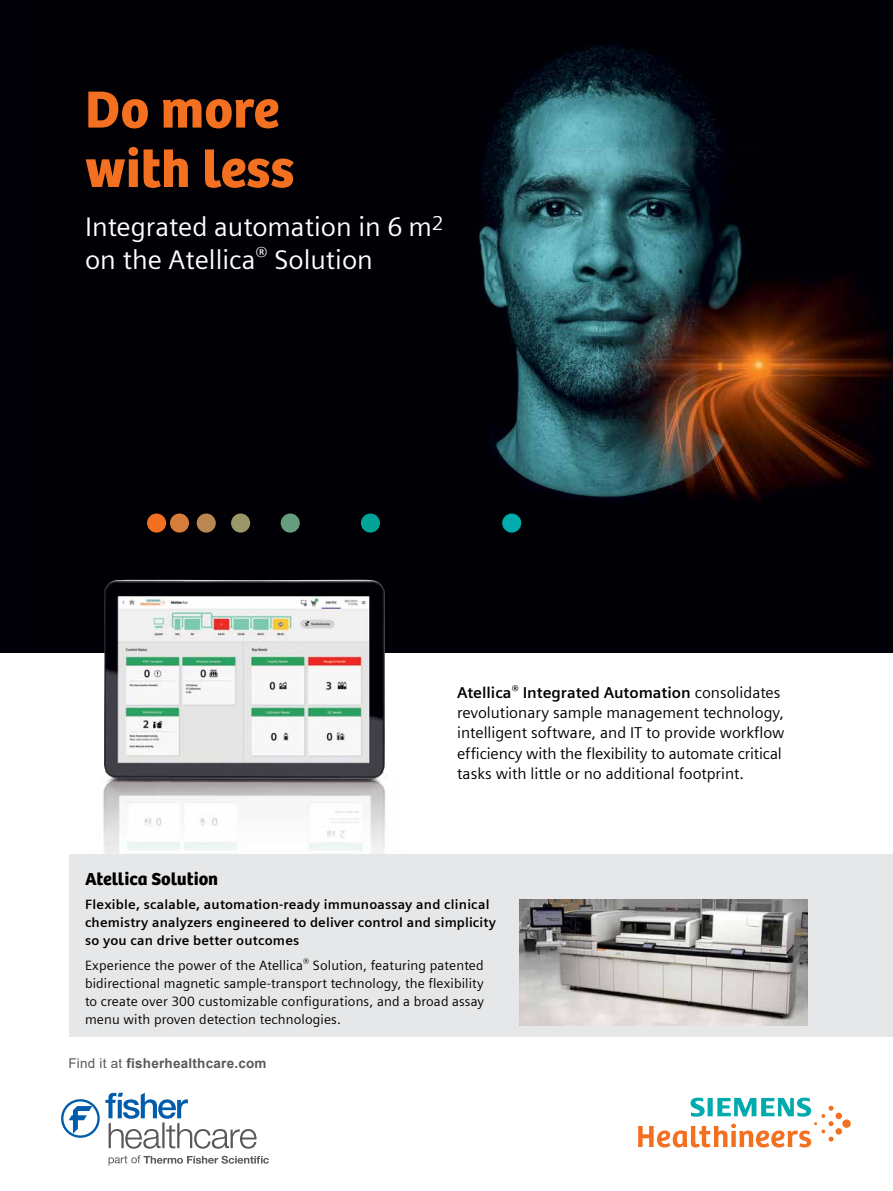
<style>
.page{position:relative;width:893px;height:1191px;background:#fff}
.page>*{position:absolute;margin:0;border:0;box-sizing:border-box;transform-origin:0 0}
.t1{font:54px/59.4px "SH Bree Headline Regular";color:#f37021}
.t2{font:27px/32.4px "Siemens Sans";color:#fff}
.t3{font:18px "SH Bree Headline Regular";color:#000}
.t4{font:15.75px/20.2px "Siemens Sans";color:#000}
.t5{font:13.5px/18px "Siemens Sans";letter-spacing:.01em;color:#000;text-align:justify}
.t6{font:700 13.5px/18px "Siemens Sans";letter-spacing:.015em;color:#000}
.t7{font:700 13.5px "Arial";letter-spacing:.015em;color:#58595b}
.s1{font-weight:700}
.s2{font-weight:400}
</style>
<div class="page">
<svg style="left:638px;top:1097px;width:213px;height:50px"></svg>
<div style="left:0;top:0;width:893px;height:652px;background:#000006"></div>
<img style="left:147px;top:44px;width:746px;height:489px">
<img style="left:89px;top:579px;width:314px;height:275px">
<div style="left:147px;top:513px;width:19px;height:19px;background:#f36f21;border-radius:50%"></div>
<div style="left:170px;top:513px;width:19px;height:19px;background:#d67d39;border-radius:50%"></div>
<div style="left:197px;top:513px;width:19px;height:19px;background:#bb8750;border-radius:50%"></div>
<div style="left:231px;top:513px;width:19px;height:19px;background:#9a9769;border-radius:50%"></div>
<div style="left:281px;top:513px;width:19px;height:19px;background:#679c7f;border-radius:50%"></div>
<div style="left:361px;top:513px;width:19px;height:19px;background:#00a496;border-radius:50%"></div>
<div style="left:502px;top:513px;width:19px;height:19px;background:#00aaad;border-radius:50%"></div>
<div style="left:69px;top:854px;width:824px;height:182px;background:#e6e7e8"></div>
<img style="left:519px;top:899px;width:289px;height:126px">
<svg style="left:109px;top:1155px;width:160px;height:10px"></svg>
<svg style="left:61px;top:1092px;width:196px;height:56px"></svg>
<h1 class="t1" style="left:85px;top:78px;width:211px">Do more with less</h1>
<h2 class="t2" style="left:85px;top:209px;width:360px">Integrated automation in 6 m<sup>2 </sup>on the Atellica<sup>®</sup> Solution</h2>
<p class="t4" style="left:457px;top:681px;width:329px"><span class="s1">Atellica</span><sup>®</sup> <span class="s1">Integrated Automation</span> consolidates revolutionary sample management technology, intelligent software, and IT to provide workflow efficiency with the flexibility to automate critical tasks with little or no additional footprint.</p>
<h3 class="t3" style="left:85px;top:865px;width:135px">Atellica Solution</h3>
<p class="t6" style="left:85px;top:895px;width:412px">Flexible, scalable, automation-ready immunoassay and clinical chemistry analyzers engineered to deliver control and simplicity so you can drive better outcomes</p>
<p class="t5" style="left:85px;top:955px;width:401px">Experience the power of the Atellica<sup>®</sup> Solution, featuring patented bidirectional magnetic sample-transport technology, the flexibility to create over 300 customizable configurations, and a broad assay menu with proven detection technologies.</p>
<p class="t7" style="left:69px;top:1053px;width:200px"><span class="s2">Find it at</span> fisherhealthcare.com</p>
</div>
